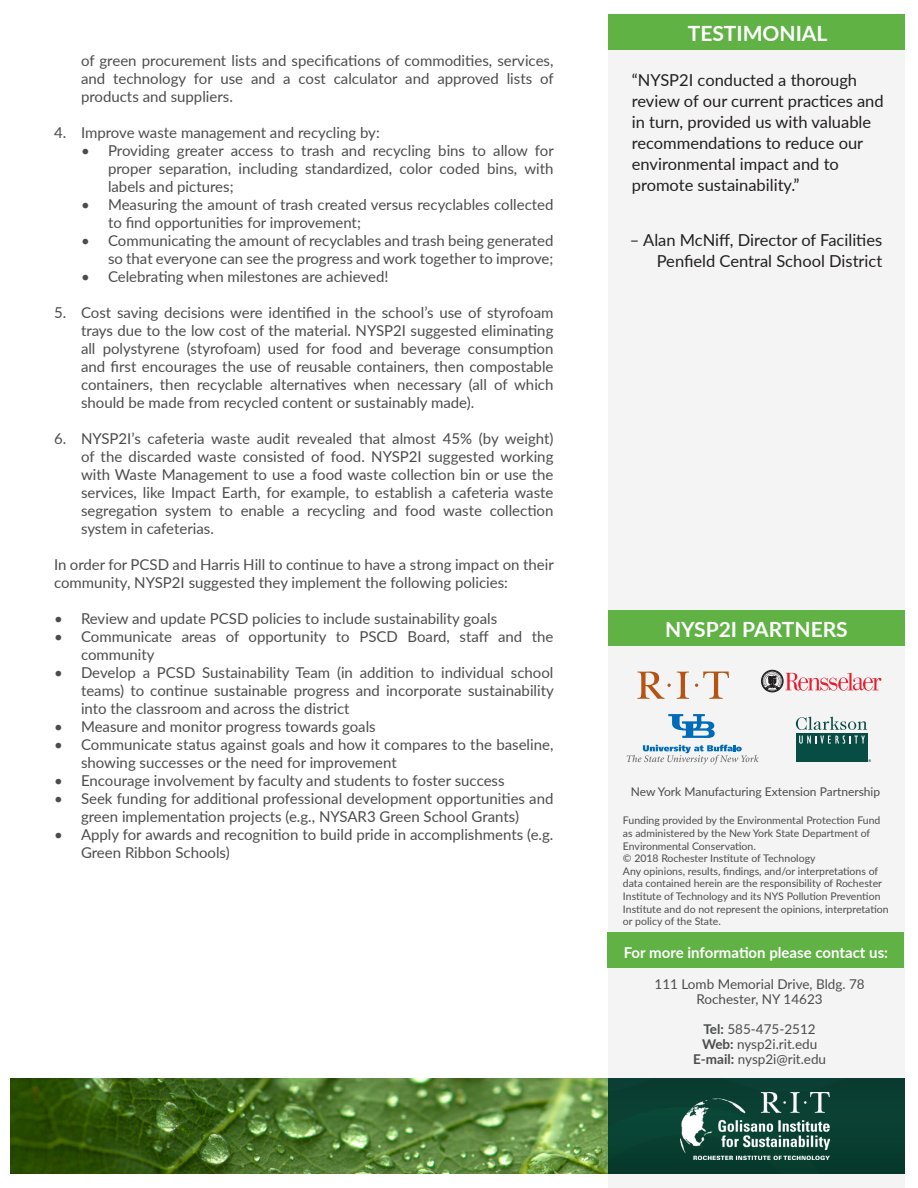
<style>
.page{position:relative;width:918px;height:1188px;background:#fff}
.page>*{position:absolute;margin:0;border:0;box-sizing:border-box;transform-origin:0 0}
.t1{font:700 21px "Lato";color:#fff}
.Testimonial{font:16.5px/21px "Lato";color:#231f20}
.Body_Text{font:16.5px "Lato";color:#231f20}
.Title_Text{font:15px/18px "Lato";color:#4b4c4d;text-align:justify}
.t2{font:700 15px "Lato";color:#fff}
.t3{font:13.5px "Lato";color:#4b4c4d}
.t4{font:12px "Lato";color:#4b4c4d}
.t5{font:10.5px/12.6px "Lato";color:#4b4c4d}
.s1{font-weight:700}
</style>
<div class="page">
<div style="left:609px;top:14px;width:296px;height:1174px;background:#f4f4f4"></div>
<div style="left:609px;top:14px;width:296px;height:36px;background:#60b245"></div>
<svg style="left:668px;top:714px;width:47px;height:24px"></svg>
<svg style="left:627px;top:745px;width:132px;height:19px"></svg>
<div style="left:796px;top:734px;width:71px;height:28px;background:#084d43"></div>
<svg style="left:796px;top:717px;width:71px;height:27px"></svg>
<div style="left:761px;top:670px;width:23px;height:22px;border:1px solid #231f20;border-radius:50%"></div>
<div style="left:762px;top:671px;width:21px;height:21px;border:1px solid #231f20;border-radius:50%"></div>
<svg style="left:763px;top:672px;width:118px;height:19px"></svg>
<div style="left:608px;top:610px;width:296px;height:36px;background:#60b245"></div>
<svg style="left:677px;top:672px;width:12px;height:27px"></svg>
<svg style="left:637px;top:672px;width:34px;height:27px"></svg>
<svg style="left:695px;top:672px;width:34px;height:27px"></svg>
<img style="left:11px;top:1078px;width:597px;height:96px">
<div style="left:607px;top:933px;width:296px;height:35px;background:#60b245"></div>
<div style="left:608px;top:1078px;width:296px;height:96px;background:#093d31"></div>
<img style="left:681px;top:1093px;width:148px;height:66px">
<p class="Title_Text" style="left:81px;top:51px;width:474px">of green procurement lists and specifications of commodities, services, and technology for use and a cost calculator and approved lists of products and suppliers.</p>
<p class="Title_Text" style="left:54px;top:123px;width:327px">4. Improve waste management and recycling by:</p>
<p class="Title_Text" style="left:108px;top:141px;width:447px;text-indent:-27px">• Providing greater access to trash and recycling bins to allow for proper separation, including standardized, color coded bins, with labels and pictures;</p>
<p class="Title_Text" style="left:108px;top:195px;width:447px;text-indent:-27px">• Measuring the amount of trash created versus recyclables collected to find opportunities for improvement;</p>
<p class="Title_Text" style="left:81px;top:231px;width:474px;text-align:right">• Communicating the amount of recyclables and trash being generated so that everyone can see the progress and work together to improve;</p>
<p class="Title_Text" style="left:81px;top:267px;width:309px">• Celebrating when milestones are achieved!</p>
<p class="Title_Text" style="left:81px;top:303px;width:474px;text-indent:-27px">5. Cost saving decisions were identified in the school’s use of styrofoam trays due to the low cost of the material. NYSP2I suggested eliminating all polystyrene (styrofoam) used for food and beverage consumption and first encourages the use of reusable containers, then compostable containers, then recyclable alternatives when necessary (all of which should be made from recycled content or sustainably made).</p>
<p class="Title_Text" style="left:81px;top:429px;width:474px;text-indent:-27px">6. NYSP2I’s cafeteria waste audit revealed that almost 45% (by weight) of the discarded waste consisted of food. NYSP2I suggested working with Waste Management to use a food waste collection bin or use the services, like Impact Earth, for example, to establish a cafeteria waste segregation system to enable a recycling and food waste collection system in cafeterias.</p>
<p class="Title_Text" style="left:54px;top:555px;width:501px">In order for PCSD and Harris Hill to continue to have a strong impact on their community, NYSP2I suggested they implement the following policies:</p>
<p class="Title_Text" style="left:54px;top:609px;width:445px">• Review and update PCSD policies to include sustainability goals</p>
<p class="Title_Text" style="left:81px;top:627px;width:474px;text-indent:-27px">• Communicate areas of opportunity to PSCD Board, staff and the community</p>
<p class="Title_Text" style="left:81px;top:663px;width:474px;text-indent:-27px">• Develop a PCSD Sustainability Team (in addition to individual school teams) to continue sustainable progress and incorporate sustainability into the classroom and across the district</p>
<p class="Title_Text" style="left:54px;top:717px;width:323px">• Measure and monitor progress towards goals</p>
<p class="Title_Text" style="left:81px;top:735px;width:474px;text-indent:-27px">• Communicate status against goals and how it compares to the baseline, showing successes or the need for improvement</p>
<p class="Title_Text" style="left:54px;top:771px;width:452px">• Encourage involvement by faculty and students to foster success</p>
<p class="Title_Text" style="left:54px;top:789px;width:501px;text-align:center">• Seek funding for additional professional development opportunities and green implementation projects (e.g., NYSAR3 Green School Grants)</p>
<p class="Title_Text" style="left:81px;top:825px;width:474px;text-indent:-27px">• Apply for awards and recognition to build pride in accomplishments (e.g.<br>Green Ribbon Schools)</p>
<p class="t1" style="left:688px;top:18px;width:141px">TESTIMONIAL</p>
<p class="Testimonial" style="left:632px;top:69px;width:253px">“NYSP2I conducted a thorough review of our current practices and in turn, provided us with valuable recommendations to reduce our environmental impact and to promote sustainability.”</p>
<p class="Body_Text" style="left:630px;top:229px;width:254px">– Alan McNiff, Director of Facilities</p>
<p class="Body_Text" style="left:657px;top:250px;width:227px">Penfield Central School District</p>
<p class="t1" style="left:665px;top:614px;width:184px">NYSP2I PARTNERS</p>
<p class="t4" style="left:631px;top:783px;width:251px">New York Manufacturing Extension Partnership</p>
<p class="t5" style="left:623px;top:814px;width:259px">Funding provided by the Environmental Protection Fund as administered by the New York State Department of<br>Environmental Conservation.</p>
<p class="t5" style="left:623px;top:852px;width:194px">© 2018 Rochester Institute of Technology</p>
<p class="t5" style="left:623px;top:864px;width:267px">Any opinions, results, findings, and/or interpretations of data contained herein are the responsibility of Rochester Institute of Technology and its NYS Pollution Prevention Institute and do not represent the opinions, interpretation or policy of the State.</p>
<p class="t2" style="left:624px;top:941px;width:266px">For more information please contact us:</p>
<p class="t3" style="left:655px;top:974px;width:212px">111 Lomb Memorial Drive, Bldg. 78</p>
<p class="t3" style="left:697px;top:989px;width:128px">Rochester, NY 14623</p>
<p class="t3" style="left:704px;top:1019px;width:114px"><span class="s1">Tel:</span> 585-475-2512</p>
<p class="t3" style="left:702px;top:1034px;width:117px"><span class="s1">Web:</span> nysp2i.rit.edu</p>
<p class="t3" style="left:693px;top:1049px;width:135px"><span class="s1">E-mail:</span> nysp2i@rit.edu</p>
</div>
